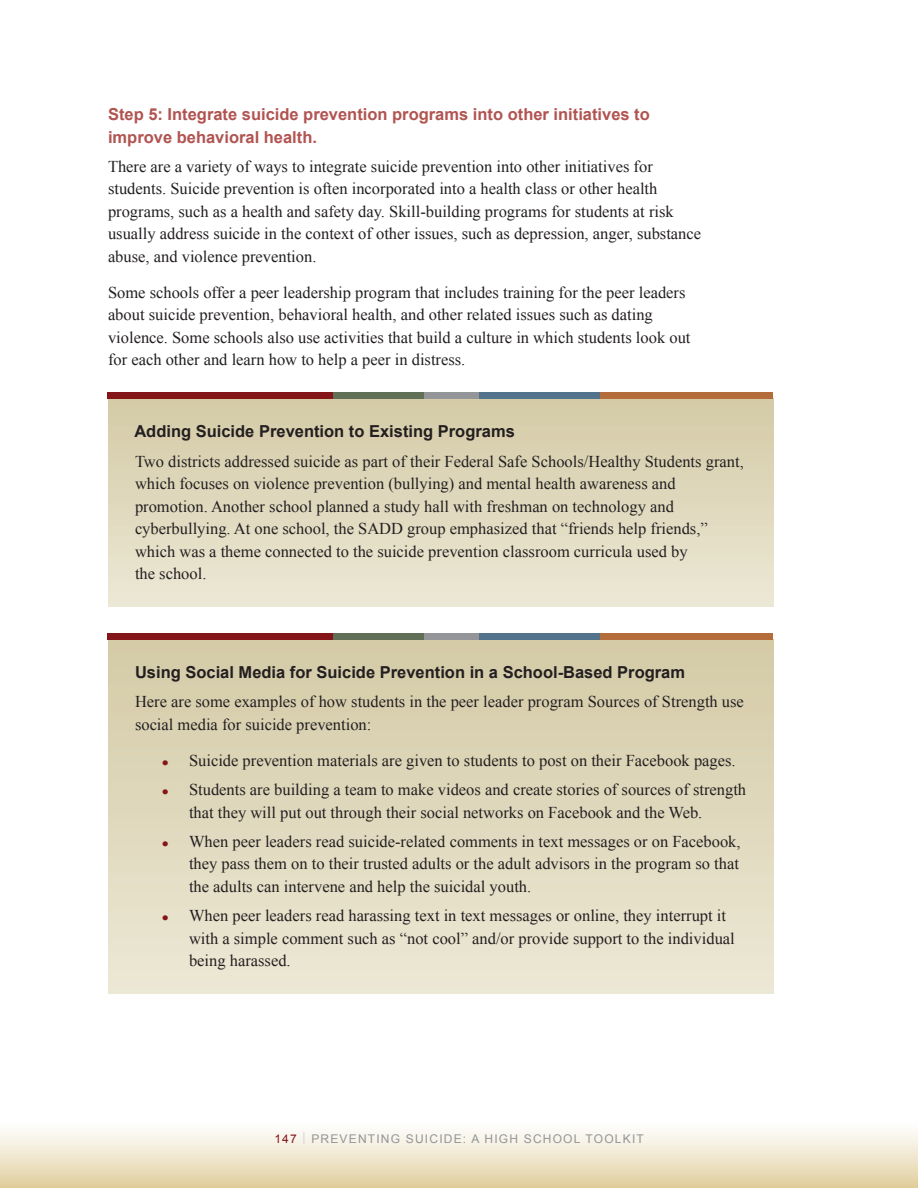
<style>
.page{position:relative;width:918px;height:1188px;background:#fff}
.page>*{position:absolute;margin:0;border:0;box-sizing:border-box;transform-origin:0 0}
.Body{font:16.5px/22.5px "Times New Roman";color:#231f20}
.ul_li{font:16.5px/22.5px "Times New Roman";color:#231f20}
.t1{font:700 16.5px "Arial";color:#231f20}
.H3a{font:700 16.5px/22.5px "Arial";color:#b15451}
.t2{font:12px "Arial";letter-spacing:.1em;color:#939598}
.s1{font-family:"Arial";font-weight:700;font-size:18px;color:#841519}
.s2{color:#841519}
.s3{color:#d1d2d4}
</style>
<div class="page">
<div style="left:0;top:1122px;width:918px;height:66px;background:linear-gradient(to bottom,#fff,#e1cf9f)"></div>
<div style="left:108px;top:398px;width:665px;height:208px;background:linear-gradient(to bottom,#d4caa6,#ece8d5)"></div>
<div style="left:108px;top:639px;width:665px;height:354px;background:linear-gradient(to bottom,#d4caa6,#ece8d5)"></div>
<div style="left:600px;top:392px;width:173px;height:7px;background:#b46c3a"></div>
<div style="left:479px;top:392px;width:121px;height:7px;background:#53738d"></div>
<div style="left:424px;top:392px;width:55px;height:7px;background:#939598"></div>
<div style="left:333px;top:392px;width:91px;height:7px;background:#616f56"></div>
<div style="left:107px;top:392px;width:226px;height:7px;background:#841519"></div>
<div style="left:600px;top:633px;width:173px;height:6px;background:#b46c3a"></div>
<div style="left:479px;top:633px;width:121px;height:6px;background:#53738d"></div>
<div style="left:424px;top:633px;width:55px;height:6px;background:#939598"></div>
<div style="left:333px;top:633px;width:91px;height:6px;background:#616f56"></div>
<div style="left:107px;top:633px;width:226px;height:6px;background:#841519"></div>
<h3 class="H3a" style="left:108px;top:104px;width:543px">Step 5: Integrate suicide prevention programs into other initiatives to improve behavioral health.</h3>
<p class="Body" style="left:108px;top:155px;width:595px">There are a variety of ways to integrate suicide prevention into other initiatives for students. Suicide prevention is often incorporated into a health class or other health programs, such as a health and safety day. Skill-building programs for students at risk usually address suicide in the context of other issues, such as depression, anger, substance abuse, and violence prevention.</p>
<p class="Body" style="left:108px;top:281px;width:584px">Some schools offer a peer leadership program that includes training for the peer leaders about suicide prevention, behavioral health, and other related issues such as dating violence. Some schools also use activities that build a culture in which students look out for each other and learn how to help a peer in distress.</p>
<h6 class="t1" style="left:134px;top:421px;width:382px">Adding Suicide Prevention to Existing Programs</h6>
<p class="Body" style="left:135px;top:449px;width:610px">Two districts addressed suicide as part of their Federal Safe Schools/Healthy Students grant, which focuses on violence prevention (bullying) and mental health awareness and promotion. Another school planned a study hall with freshman on technology and cyberbullying. At one school, the SADD group emphasized that “friends help friends,” which was a theme connected to the suicide prevention classroom curricula used by<br>the school.</p>
<h6 class="t1" style="left:135px;top:661px;width:552px">Using Social Media for Suicide Prevention in a School-Based Program</h6>
<p class="Body" style="left:135px;top:690px;width:610px">Here are some examples of how students in the peer leader program Sources of Strength use social media for suicide prevention:</p>
<p class="ul_li" style="left:162px;top:749px;width:575px"><span class="s1">•</span> Suicide prevention materials are given to students to post on their Facebook pages.</p>
<p class="ul_li" style="left:189px;top:778px;width:559px;text-indent:-27px"><span class="s1">•</span> Students are building a team to make videos and create stories of sources of strength that they will put out through their social networks on Facebook and the Web.</p>
<p class="ul_li" style="left:189px;top:830px;width:553px;text-align:justify;text-indent:-27px"><span class="s1">•</span> When peer leaders read suicide-related comments in text messages or on Facebook, they pass them on to their trusted adults or the adult advisors in the program so that the adults can intervene and help the suicidal youth.</p>
<p class="ul_li" style="left:189px;top:904px;width:547px;text-indent:-27px"><span class="s1">•</span> When peer leaders read harassing text in text messages or online, they interrupt it with a simple comment such as “not cool” and/or provide support to the individual being harassed.</p>
<p class="t2" style="left:274px;top:1131px;width:371px"><span class="s2">147</span> <span class="s3">|</span> PREVENTING SUICIDE: A HIGH SCHOOL TOOLKIT</p>
</div>
